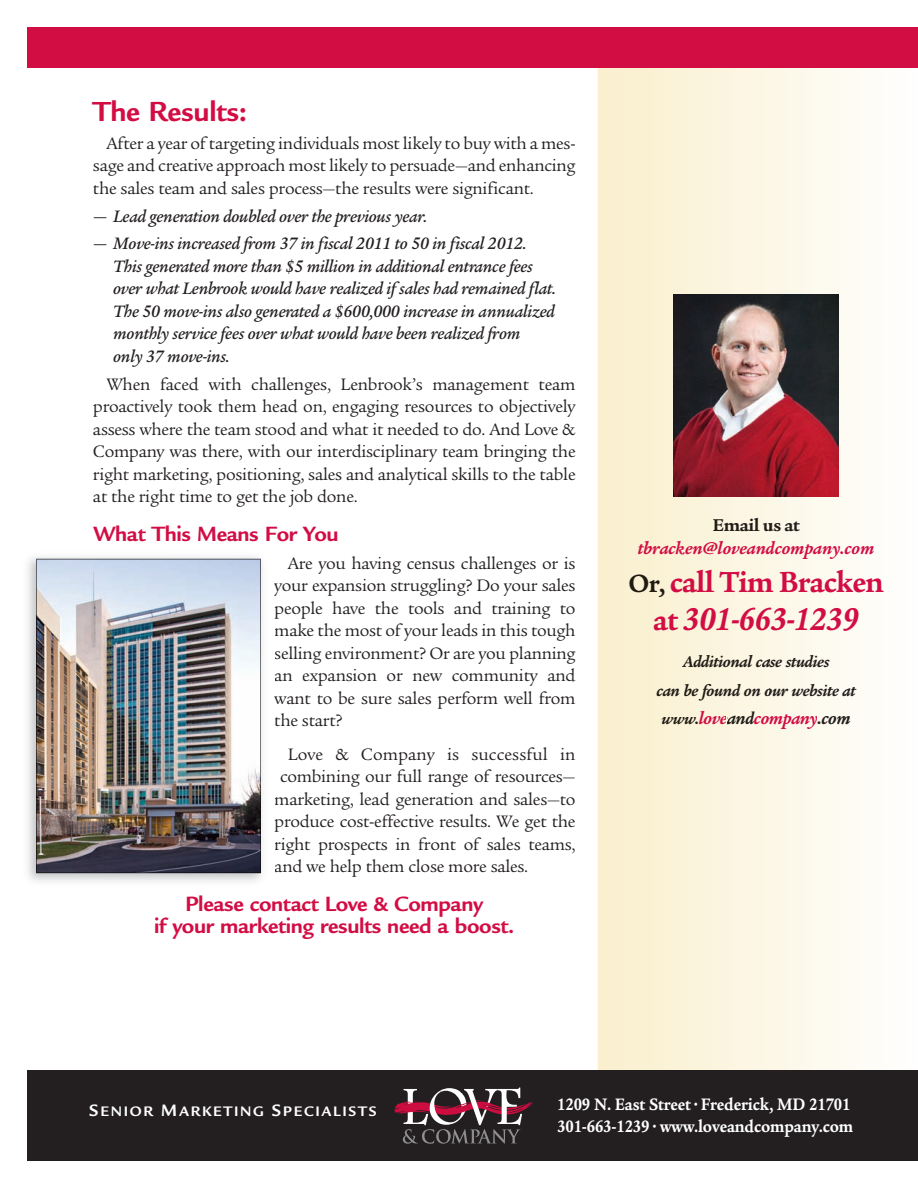
<style>
.page{position:relative;width:918px;height:1188px;background:#fff}
.page>*{position:absolute;margin:0;border:0;box-sizing:border-box;transform-origin:0 0}
.t1{font:italic 700 34.2px "Legacy Serif";letter-spacing:-.025em;color:#d20d44;scale:.95 1}
.t2{font:700 31.35px "Legacy Serif";letter-spacing:-.025em;color:#d20d44;scale:.95 1}
.t3{font:700 30px "Legacy Sans";letter-spacing:-.01em;color:#d20d44}
.t4{font:700 22.5px/22.5px "Legacy Sans";letter-spacing:-.015em;color:#d20d44;text-align:center}
.t5{font:italic 700 18.6px/22.5px "Legacy Serif";letter-spacing:-.015em;color:#d20d44;text-align:center}
.t6{font:18px/22.5px "Legacy Serif";letter-spacing:-.015em;color:#231f20;text-align:justify}
.t7{font:italic 500 18px/22.5px "Legacy Serif";letter-spacing:-.015em;color:#231f20}
.t8{font:700 18px/21.6px "Legacy Serif";letter-spacing:-.01em;color:#fff;scale:.9 1}
.t9{font:18px "Legacy Serif";letter-spacing:.005em;color:#231f20}
.t10{font:italic 700 17.1px/28.5px "Legacy Serif";letter-spacing:-.02em;color:#211d1a;text-align:center}
.t11{font:700 15px "Legacy Sans";letter-spacing:.11em;color:#fff}
.s1{font-style:normal;color:#201b16}
.s2{font-style:normal;color:#211c17}
.s3{font-style:normal;color:#211c18}
.s4{font-style:normal;color:#211c19}
.s5{font-style:normal;color:#211d19}
.s6{font-style:normal;color:#211d1a}
.s7{font-size:27px;color:#201b12}
.s8{font-size:27px;color:#201a13}
.s9{font-size:27px;color:#201b14}
.s10{font-style:normal;font-size:31.35px}
.s11{color:#201b15}
.s12{color:#201b16}
.s13{color:#211c17}
.s14{color:#211c18}
.s15{color:#211c19}
.s16{color:#221d1b}
.s17{color:#201a14}
.s18{color:#221d1c}
.s19{color:#221e1c}
.s20{color:#221e1d}
.s21{font-size:17.1px;color:#201b14}
.s22{font-size:17.1px;color:#201b15}
.s23{font-size:17.1px;color:#201b16}
.s24{font-size:18px}
</style>
<div class="page">
<svg style="left:598px;top:68px;width:261px;height:1002px"></svg>
<div style="left:27px;top:1070px;width:891px;height:91px;background:#231f20"></div>
<svg style="left:394px;top:1088px;width:139px;height:56px"></svg>
<div style="left:27px;top:27px;width:891px;height:41px;background:#d20d44"></div>
<div style="left:682px;top:655px;width:148px;height:13px;background:#fcf7e5"></div>
<div style="left:657px;top:684px;width:199px;height:17px;background:linear-gradient(to right,#fbf2d5,#fdfcf4)"></div>
<div style="left:662px;top:717px;width:36px;height:8px;background:#fbf3d9"></div>
<svg style="left:727px;top:711px;width:28px;height:14px"></svg>
<div style="left:818px;top:716px;width:32px;height:9px;background:#fdfbf1"></div>
<div style="left:713px;top:518px;width:87px;height:13px;background:#fcf7e5"></div>
<div style="left:630px;top:574px;width:35px;height:23px;background:#faf1d4"></div>
<img style="left:674px;top:295px;width:164px;height:201px">
<img style="left:37px;top:559px;width:223px;height:314px">
<h3 class="t3" style="left:93px;top:100px;width:156px">The Results:</h3>
<p class="t6" style="left:93px;top:133px;width:484px;text-indent:13px">After a year of targeting individuals most likely to buy with a mes&shy;sage and creative approach most likely to persuade—and enhancing the sales team and sales process—the results were significant.</p>
<p class="t7" style="left:93px;top:206px;width:336px">— Lead generation doubled over the previous year.</p>
<p class="t7" style="left:113px;top:234px;width:444px;text-indent:-20px">— Move-ins increased from 37 in fiscal 2011 to 50 in fiscal 2012.<br>This generated more than $5 million in additional entrance fees over what Lenbrook would have realized if sales had remained flat.<br>The 50 move-ins also generated a $600,000 increase in annualized monthly service fees over what would have been realized from<br>only 37 move-ins.</p>
<p class="t6" style="left:93px;top:375px;width:484px;text-indent:13px">When faced with challenges, Lenbrook’s management team proactively took them head on, engaging resources to objectively assess where the team stood and what it needed to do. And Love &amp; Company was there, with our interdisciplinary team bringing the right marketing, positioning, sales and analytical skills to the table at the right time to get the job done.</p>
<p class="t4" style="left:93px;top:525px;width:247px">What This Means For You</p>
<p class="t6" style="left:274px;top:554px;width:303px;text-indent:14px">Are you having census challenges or is your expansion struggling? Do your sales people have the tools and training to make the most of your leads in this tough selling environment? Or are you planning an expansion or new community and want to be sure sales perform well from the start?</p>
<p class="t9" style="left:288px;top:747px;width:289px">Love &amp; Company is successful in</p>
<p class="t6" style="left:280px;top:767px;width:297px">combining our full range of resources—</p>
<p class="t6" style="left:274px;top:789px;width:303px">marketing, lead generation and sales—to</p>
<p class="t6" style="left:274px;top:812px;width:303px">produce cost-effective results. We get the</p>
<p class="t6" style="left:274px;top:834px;width:303px">right prospects in front of sales teams,</p>
<p class="t6" style="left:274px;top:857px;width:255px">and we help them close more sales.</p>
<p class="t4" style="left:154px;top:895px;width:362px">Please contact Love &amp; Company<br>if your marketing results need a boost.</p>
<p class="t5" style="left:638px;top:516px;width:238px"><span class="s1">E</span><span class="s2">m</span><span class="s3">ail</span> <span class="s4">u</span><span class="s5">s</span> <span class="s6">at </span>tbracken@loveandcompany.com</p>
<h2 class="t2" style="left:629px;top:570px;width:270px"><span class="s7">O</span><span class="s8">r</span><span class="s9">,</span> call Tim Bracken</h2>
<h1 class="t1" style="left:653px;top:606px;width:218px"><span class="s10">at</span> 301-663-1239</h1>
<p class="t10" style="left:656px;top:650px;width:201px"><span class="s11">A</span><span class="s12">dditi</span><span class="s13">on</span><span class="s14">al c</span><span class="s15">as</span>e stud<span class="s16">ies<br></span><span class="s17">ca</span><span class="s11">n be</span> <span class="s12">fou</span><span class="s13">nd</span> <span class="s14">on</span> <span class="s15">o</span>ur we<span class="s16">bsit</span><span class="s18">e</span> <span class="s19">a</span><span class="s20">t</span></p>
<p class="t5" style="left:661px;top:709px;width:191px"><span class="s21">ww</span><span class="s22">w</span><span class="s23">.</span>love<span class="s13">a</span><span class="s14">nd</span>company<span class="s16">.c</span><span class="s18">o</span><span class="s19">m</span></p>
<p class="t11" style="left:89px;top:1105px;width:289px"><span class="s24">S</span>ENIOR <span class="s24">M</span>ARKETING <span class="s24">S</span>PECIALISTS</p>
<p class="t8" style="left:557px;top:1096px;width:331px">1209 N. East Street • Frederick, MD 21701<br>301-663-1239 • www.loveandcompany.com</p>
</div>
